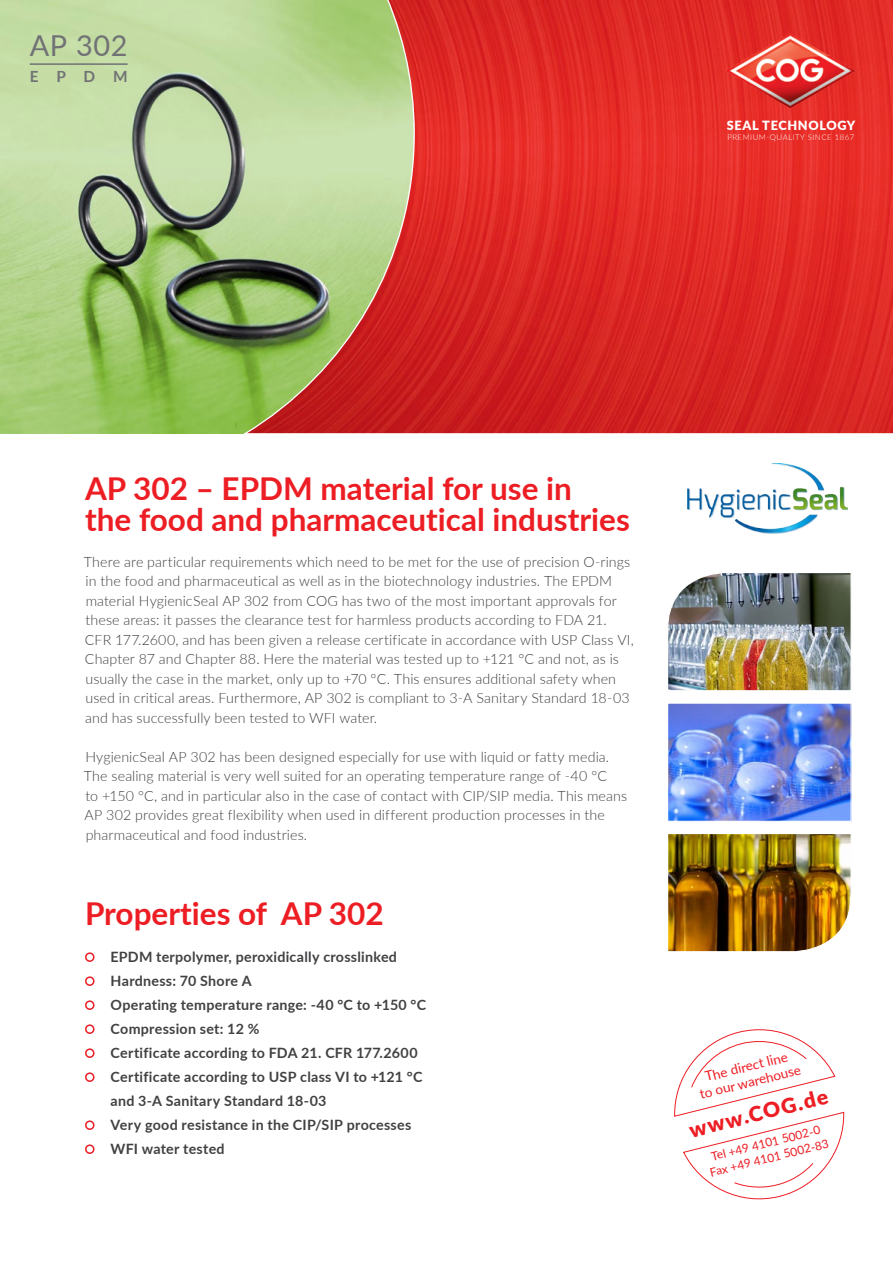
<style>
.page{position:relative;width:893px;height:1263px;background:#fff}
.page>*{position:absolute;margin:0;border:0;box-sizing:border-box;transform-origin:0 0}
.t1{font:700 31.5px/31.5px "Lato";color:#ed1d24}
.t2{font:28.8px "Lato";color:#717275}
.t3{font:900 21.15px "Lato";color:#ed1d24}
.t4{font:700 15.45px "Lato";color:#717275}
.t5{font:300 14.25px/19.5px "Lato";letter-spacing:.005em;color:#414042}
.t6{font:700 14.25px/24px "Lato";letter-spacing:.02em;color:#414042}
.t7{font:13.5px/15.9px "Lato";color:#ed1d24;text-align:center}
.t8{font:900 12.75px "Lato";letter-spacing:.05em;color:#fff}
.t9{font:12px/15.3px "Lato";color:#ed1d24;text-align:center}
.t10{font:300 7.8px "Lato";letter-spacing:.06em;color:#fff}
</style>
<div class="page">
<img style="left:0;top:0;width:240px;height:434px">
<svg style="left:240px;top:0;width:653px;height:434px;background:#d24c3b"></svg>
<hr style="left:30px;top:63px;width:98px;height:2px;background:#717275">
<div style="left:85px;top:952px;width:10px;height:10px;border:2px solid #ed1d24;border-radius:50%"></div>
<div style="left:85px;top:976px;width:10px;height:10px;border:2px solid #ed1d24;border-radius:50%"></div>
<div style="left:85px;top:1000px;width:10px;height:10px;border:2px solid #ed1d24;border-radius:50%"></div>
<div style="left:85px;top:1024px;width:10px;height:10px;border:2px solid #ed1d24;border-radius:50%"></div>
<div style="left:85px;top:1048px;width:10px;height:10px;border:2px solid #ed1d24;border-radius:50%"></div>
<div style="left:85px;top:1072px;width:10px;height:10px;border:2px solid #ed1d24;border-radius:50%"></div>
<div style="left:85px;top:1120px;width:10px;height:10px;border:2px solid #ed1d24;border-radius:50%"></div>
<div style="left:85px;top:1144px;width:10px;height:10px;border:2px solid #ed1d24;border-radius:50%"></div>
<svg style="left:674px;top:1029px;width:171px;height:171px"></svg>
<img style="left:725px;top:33px;width:131px;height:75px">
<img style="left:687px;top:463px;width:161px;height:71px">
<img style="left:668px;top:573px;width:183px;height:118px">
<img style="left:669px;top:704px;width:181px;height:116px">
<div style="left:667px;top:702px;width:185px;height:120px;border:1px solid #fff"></div>
<img style="left:668px;top:834px;width:183px;height:118px">
<h2 class="t2" style="left:30px;top:25px;width:99px">AP 302</h2>
<p class="t4" style="left:30px;top:65px;width:99px">EPDM</p>
<p class="t8" style="left:727px;top:116px;width:130px">SEAL TECHNOLOGY</p>
<p class="t10" style="left:727px;top:132px;width:129px">PREMIUM-QUALITY SINCE 1867</p>
<h1 class="t1" style="left:85px;top:471px;width:546px">AP 302 – EPDM material for use in<br>the food and pharmaceutical industries</h1>
<p class="t5" style="left:84px;top:551px;width:552px">There are particular requirements which need to be met for the use of precision O-rings in the food and pharmaceutical as well as in the biotechnology industries. The EPDM material HygienicSeal AP 302 from COG has two of the most important approvals for these areas: it passes the clearance test for harmless products according to FDA 21.<br>CFR 177.2600, and has been given a release certificate in accordance with USP Class VI, Chapter 87 and Chapter 88. Here the material was tested up to +121 °C and not, as is usually the case in the market, only up to +70 °C. This ensures additional safety when used in critical areas. Furthermore, AP 302 is compliant to 3-A Sanitary Standard 18-03 and has successfully been tested to WFI water.</p>
<p class="t5" style="left:84px;top:746px;width:545px">HygienicSeal AP 302 has been designed especially for use with liquid or fatty media.<br>The sealing material is very well suited for an operating temperature range of -40 °C<br>to +150 °C, and in particular also in the case of contact with CIP/SIP media. This means AP 302 provides great flexibility when used in different production processes in the pharmaceutical and food industries.</p>
<h1 class="t1" style="left:85px;top:896px;width:300px">Properties of AP 302</h1>
<p class="t6" style="left:111px;top:944px;width:317px">EPDM terpolymer, peroxidically crosslinked Hardness: 70 Shore A<br>Operating temperature range: -40 °C to +150 °C Compression set: 12 %<br>Certificate according to FDA 21. CFR 177.2600<br>Certificate according to USP class VI to +121 °C and 3-A Sanitary Standard 18-03<br>Very good resistance in the CIP/SIP processes WFI water tested</p>
<p class="t7" style="left:694px;top:1071px;width:105px;rotate:-14deg">The direct line<br>to our warehouse</p>
<p class="t9" style="left:705px;top:1150px;width:124px;rotate:-14deg">Tel +49 4101 5002-0<br>Fax +49 4101 5002-83</p>
<h3 class="t3" style="left:686px;top:1115px;width:144px;rotate:-14deg">www.COG.de</h3>
</div>
